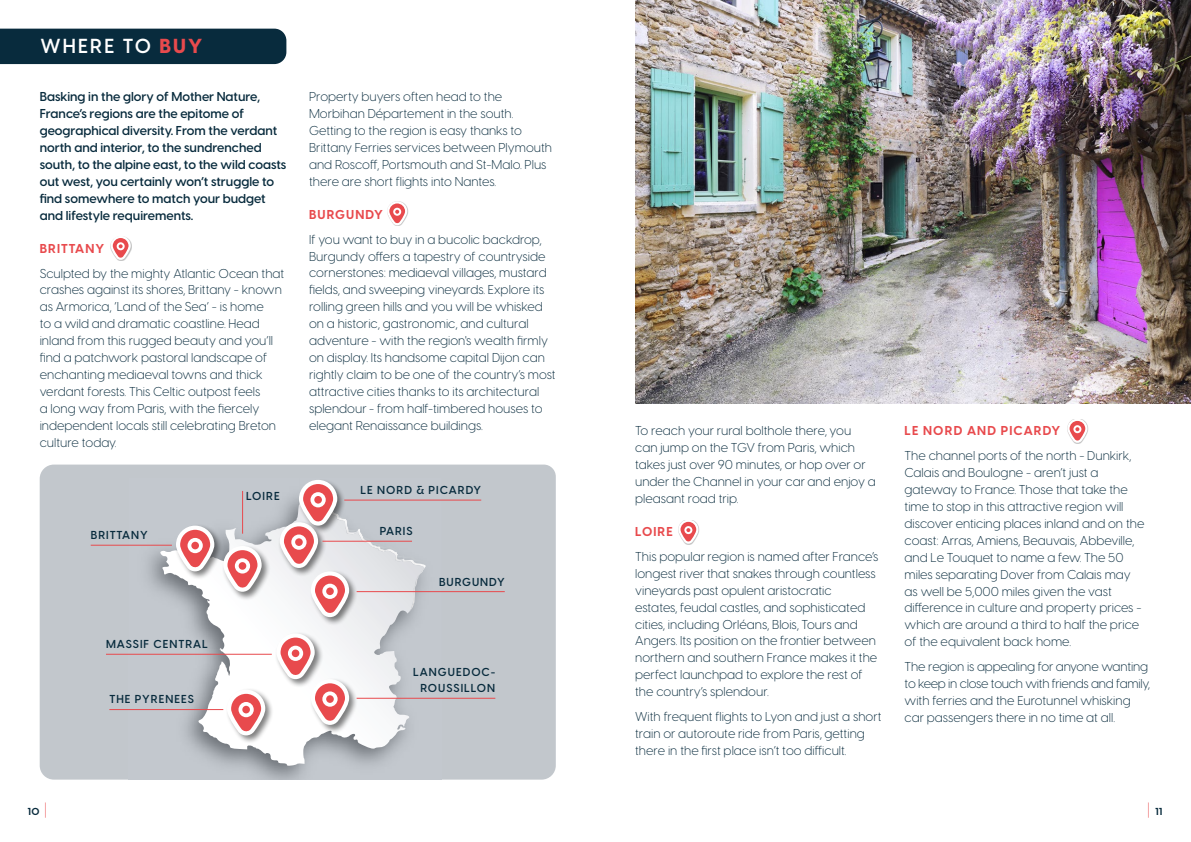
<style>
.page{position:relative;width:1191px;height:842px;background:#fff}
.page>*{position:absolute;margin:0;border:0;box-sizing:border-box;transform-origin:0 0}
.t1{font:600 20px "Visby CF";letter-spacing:.11em;color:#fff}
.t2{font:300 12.7px/16.9px "Visby CF";color:#082b3d}
.t3{font:600 12.7px/16.9px "Visby CF";color:#082b3d}
.t4{font:700 12.7px "Visby CF";letter-spacing:.09em;color:#e84a4d}
.t5{font:600 11.4px/15.2px "Visby CF";letter-spacing:.09em;color:#082b3d;text-align:right}
.t6{font:700 10px "Visby CF";color:#082b3d}
.s1{font-weight:800;color:#e84a4d}
.s2{font-weight:100;font-size:19px;color:#e84a4d}
</style>
<div class="page">
<div style="left:40px;top:465px;width:516px;height:315px;background:#c2c7cc"></div>
<div style="left:0;top:29px;width:286px;height:35px;background:#082b3d"></div>
<img style="left:129px;top:478px;width:313px;height:302px">
<div style="left:225px;top:688px;width:49px;height:56px;background:#000;opacity:.5"></div>
<div style="left:297px;top:478px;width:49px;height:56px;background:#c3c8ce"></div>
<svg style="left:160px;top:480px;width:266px;height:255px"></svg>
<hr style="left:91px;top:545px;width:81px;height:1px;background:#e84a4d">
<hr style="left:106px;top:654px;width:166px;height:1px;background:#e84a4d">
<hr style="left:109px;top:709px;width:114px;height:1px;background:#e84a4d">
<hr style="left:356px;top:591px;width:149px;height:1px;background:#e84a4d">
<hr style="left:322px;top:541px;width:90px;height:1px;background:#e84a4d">
<hr style="left:356px;top:698px;width:139px;height:1px;background:#e84a4d">
<hr style="left:344px;top:500px;width:137px;height:1px;background:#e84a4d">
<hr style="left:242px;top:491px;width:1px;height:43px;background:#e84a4d">
<div style="left:111px;top:236px;width:21px;height:25px;background:#000;opacity:.25"></div>
<svg style="left:111px;top:236px;width:20px;height:24px"></svg>
<div style="left:387px;top:201px;width:21px;height:25px;background:#000;opacity:.25"></div>
<svg style="left:387px;top:201px;width:20px;height:24px"></svg>
<img style="left:635px;top:0;width:556px;height:404px">
<div style="left:678px;top:520px;width:21px;height:24px;background:#000;opacity:.25"></div>
<svg style="left:678px;top:520px;width:20px;height:24px"></svg>
<div style="left:1067px;top:419px;width:21px;height:25px;background:#000;opacity:.25"></div>
<svg style="left:1067px;top:419px;width:20px;height:24px"></svg>
<h1 class="t1" style="left:40px;top:31px;width:163px">WHERE TO <span class="s1">BUY</span></h1>
<p class="t3" style="left:40px;top:88px;width:248px">Basking in the glory of Mother Nature, France’s regions are the epitome of geographical diversity. From the verdant north and interior, to the sundrenched south, to the alpine east, to the wild coasts out west, you certainly won’t struggle to find somewhere to match your budget and lifestyle requirements.</p>
<p class="t4" style="left:40px;top:238px;width:66px">BRITTANY</p>
<p class="t2" style="left:40px;top:264px;width:246px">Sculpted by the mighty Atlantic Ocean that crashes against its shores, Brittany - known as Armorica, ‘Land of the Sea’ - is home<br>to a wild and dramatic coastline. Head inland from this rugged beauty and you’ll find a patchwork pastoral landscape of enchanting mediaeval towns and thick verdant forests. This Celtic outpost feels<br>a long way from Paris, with the fiercely independent locals still celebrating Breton culture today.</p>
<p class="t5" style="left:91px;top:527px;width:59px">BRITTANY</p>
<p class="t5" style="left:246px;top:488px;width:35px">LOIRE</p>
<p class="t5" style="left:106px;top:636px;width:103px">MASSIF CENTRAL</p>
<p class="t5" style="left:109px;top:691px;width:86px">THE PYRENEES</p>
<p class="t2" style="left:309px;top:87px;width:244px">Property buyers often head to the Morbihan Département in the south.<br>Getting to the region is easy thanks to Brittany Ferries services between Plymouth and Roscoff, Portsmouth and St-Malo. Plus there are short flights into Nantes.</p>
<p class="t4" style="left:309px;top:204px;width:75px">BURGUNDY</p>
<p class="t2" style="left:309px;top:230px;width:248px">If you want to buy in a bucolic backdrop, Burgundy offers a tapestry of countryside cornerstones: mediaeval villages, mustard fields, and sweeping vineyards. Explore its rolling green hills and you will be whisked on a historic, gastronomic, and cultural adventure - with the region's wealth firmly on display. Its handsome capital Dijon can rightly claim to be one of the country’s most attractive cities thanks to its architectural splendour - from half-timbered houses to elegant Renaissance buildings.</p>
<p class="t5" style="left:361px;top:482px;width:122px">LE NORD &amp; PICARDY</p>
<p class="t5" style="left:380px;top:523px;width:34px">PARIS</p>
<p class="t5" style="left:439px;top:573px;width:67px">BURGUNDY</p>
<p class="t5" style="left:413px;top:664px;width:84px">LANGUEDOC-<br>ROUSSILLON</p>
<p class="t6" style="left:28px;top:803px;width:21px">10 <span class="s2">|</span></p>
<p class="t2" style="left:635px;top:421px;width:242px">To reach your rural bolthole there, you can jump on the TGV from Paris, which takes just over 90 minutes, or hop over or under the Channel in your car and enjoy a pleasant road trip.</p>
<p class="t4" style="left:635px;top:522px;width:39px">LOIRE</p>
<p class="t2" style="left:635px;top:547px;width:245px">This popular region is named after France’s longest river that snakes through countless vineyards past opulent aristocratic<br>estates, feudal castles, and sophisticated cities, including Orléans, Blois, Tours and Angers. Its position on the frontier between northern and southern France makes it the perfect launchpad to explore the rest of the country’s splendour.</p>
<p class="t2" style="left:635px;top:707px;width:248px">With frequent flights to Lyon and just a short train or autoroute ride from Paris, getting there in the first place isn’t too difficult.</p>
<p class="t4" style="left:904px;top:421px;width:157px">LE NORD AND PICARDY</p>
<p class="t2" style="left:904px;top:446px;width:241px">The channel ports of the north - Dunkirk, Calais and Boulogne - aren’t just a gateway to France. Those that take the time to stop in this attractive region will discover enticing places inland and on the coast: Arras, Amiens, Beauvais, Abbeville, and Le Touquet to name a few. The 50 miles separating Dover from Calais may as well be 5,000 miles given the vast difference in culture and property prices - which are around a third to half the price of the equivalent back home.</p>
<p class="t2" style="left:904px;top:657px;width:247px">The region is appealing for anyone wanting to keep in close touch with friends and family, with ferries and the Eurotunnel whisking car passengers there in no time at all.</p>
<p class="t6" style="left:1147px;top:803px;width:17px"><span class="s2">|</span> 11</p>
</div>
